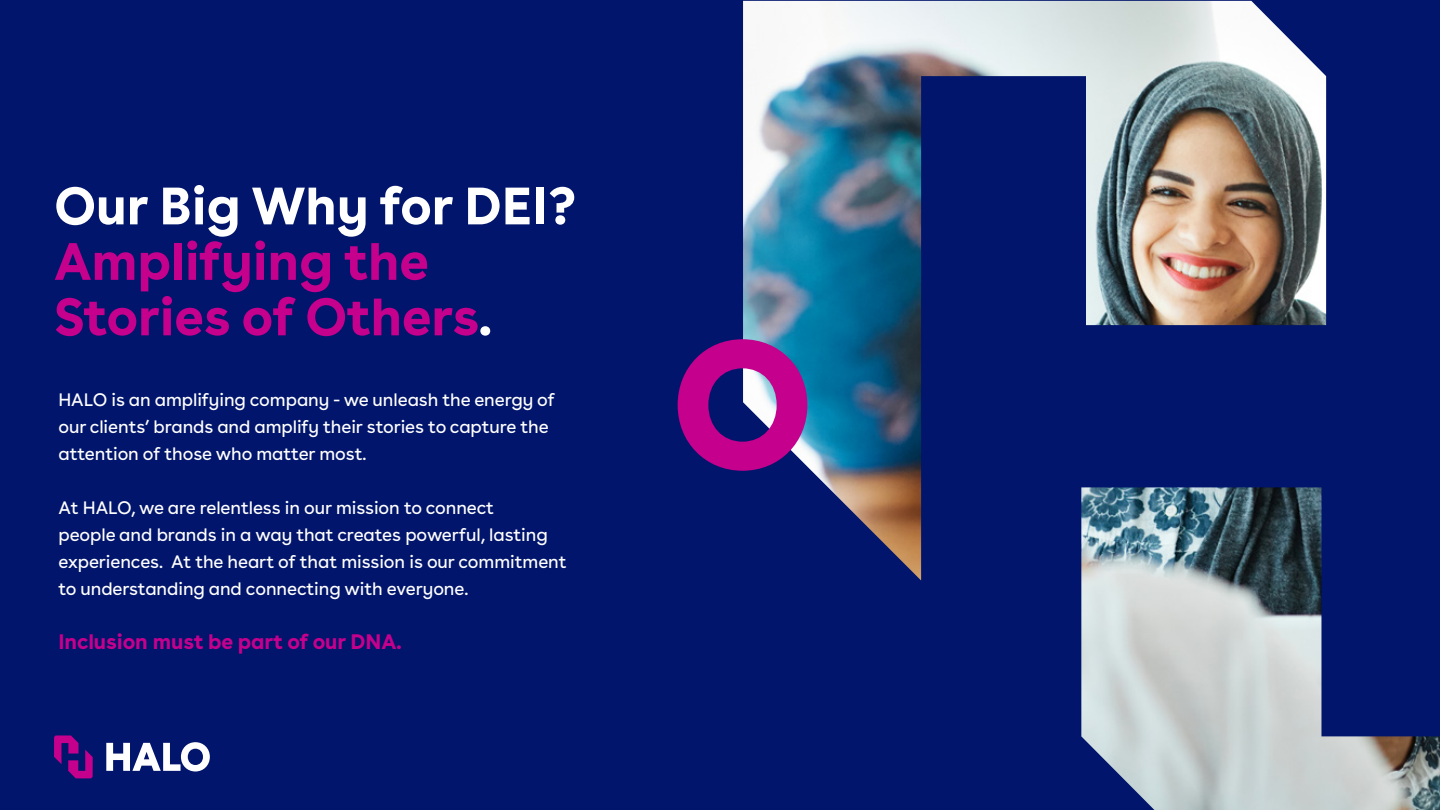
<style>
.page{position:relative;width:1440px;height:810px;background:#00156b}
.page>*{position:absolute;margin:0;border:0;box-sizing:border-box;transform-origin:0 0}
.t1{font:700 52.5px/55.5px "Buenos Aires";letter-spacing:-.005em;color:#c4008d}
.t2{font:700 52.5px "Buenos Aires";letter-spacing:-.005em;color:#fff}
.t3{font:700 21px "Buenos Aires";letter-spacing:-.005em;color:#c4008d}
.t4{font:18px/27px "Buenos Aires";letter-spacing:-.005em;color:#fff}
.s1{color:#fff}
</style>
<div class="page">
<img style="left:743px;top:1px;width:697px;height:809px">
<svg style="left:677px;top:339px;width:130px;height:132px"></svg>
<svg style="left:106px;top:742px;width:104px;height:30px"></svg>
<svg style="left:54px;top:735px;width:39px;height:43px"></svg>
<h1 class="t2" style="left:54px;top:161px;width:523px">Our Big Why for DEI?</h1>
<h1 class="t1" style="left:54px;top:228px;width:439px">Amplifying the<br>Stories of Others<span class="s1">.</span></h1>
<p class="t4" style="left:58px;top:384px;width:498px">HALO is an amplifying company - we unleash the energy of our clients’ brands and amplify their stories to capture the attention of those who matter most.</p>
<p class="t4" style="left:58px;top:492px;width:510px">At HALO, we are relentless in our mission to connect<br>people and brands in a way that creates powerful, lasting experiences. At the heart of that mission is our commitment to understanding and connecting with everyone.</p>
<p class="t3" style="left:58px;top:623px;width:344px">Inclusion must be part of our DNA.</p>
</div>
